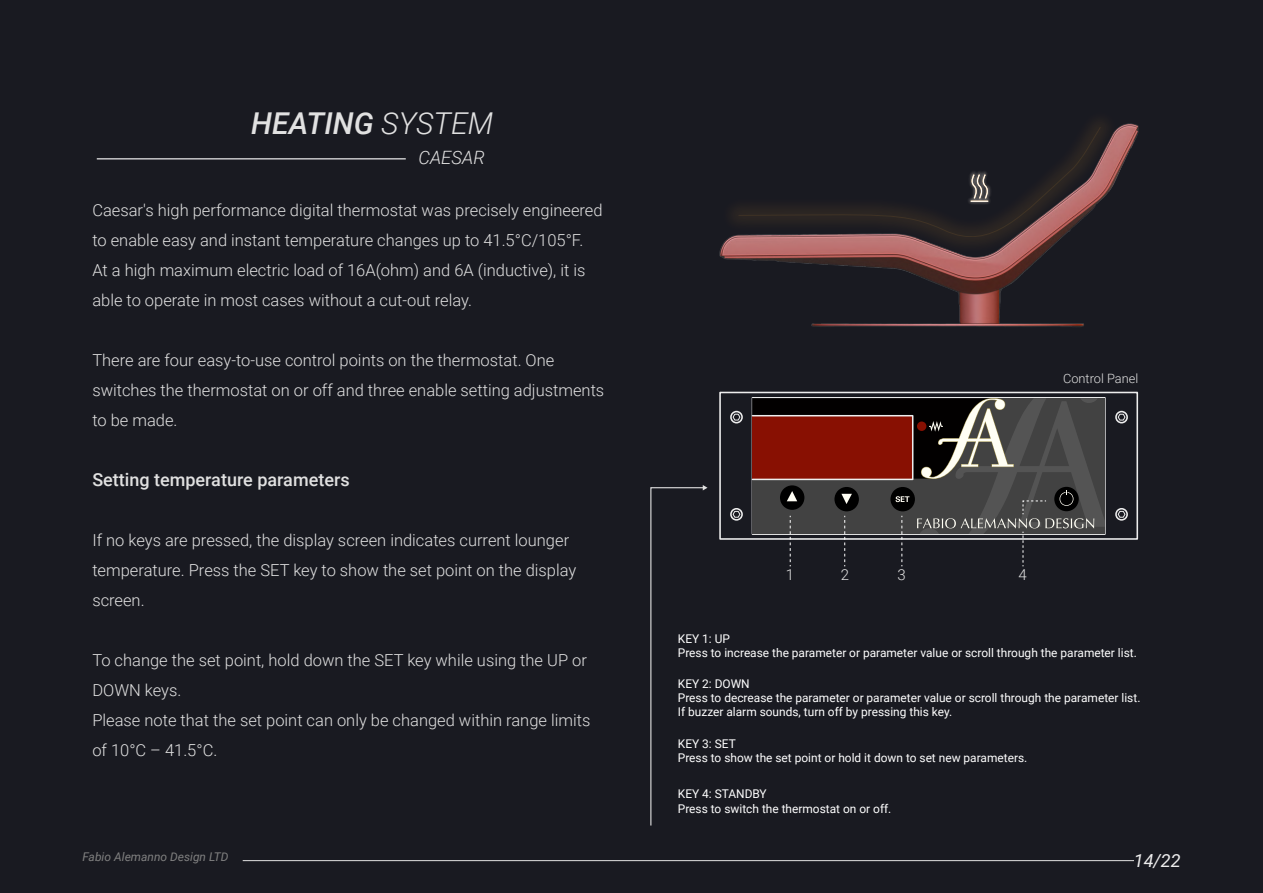
<style>
.page{position:relative;width:1263px;height:893px;background:#191a21}
.page>*{position:absolute;margin:0;border:0;box-sizing:border-box;transform-origin:0 0}
.t1{font:italic 500 30.15px "Roboto";color:#e1e1e1}
.t2{font:italic 300 18.45px "Roboto";color:#e1e1e1}
.t3{font:500 18px "Roboto";color:#e1e1e1}
.t4{font:italic 18px "Roboto";color:#ededed}
.t5{font:300 16.5px/30px "Roboto";color:#e1e1e1}
.t6{font:300 15px "Roboto";color:#e1e1e1}
.t7{font:300 12.75px "Roboto";color:#e1e1e1}
.t8{font:12px/14.4px "Roboto";color:#fff}
.t9{font:italic 12px "Roboto";color:#808080}
.s1{font-weight:300}
</style>
<div class="page">
<hr style="left:243px;top:860px;width:891px;height:1px;background:#e1e1e1">
<img style="left:719px;top:308px;width:420px;height:147px">
<img style="left:719px;top:121px;width:420px;height:187px">
<div style="left:719px;top:392px;width:419px;height:148px;border:2px solid #ededed"></div>
<div style="left:730px;top:411px;width:13px;height:12px;border:2px solid #ededed;border-radius:50%"></div>
<div style="left:730px;top:508px;width:13px;height:13px;border:2px solid #ededed;border-radius:50%"></div>
<div style="left:1115px;top:508px;width:13px;height:13px;border:2px solid #ededed;border-radius:50%"></div>
<div style="left:1115px;top:411px;width:13px;height:12px;border:2px solid #ededed;border-radius:50%"></div>
<svg style="left:733px;top:414px;width:7px;height:6px"></svg>
<svg style="left:733px;top:511px;width:7px;height:6px"></svg>
<svg style="left:1118px;top:511px;width:7px;height:6px"></svg>
<svg style="left:1118px;top:414px;width:7px;height:6px"></svg>
<svg style="left:752px;top:398px;width:353px;height:168px"></svg>
<svg style="left:650px;top:485px;width:57px;height:341px"></svg>
<svg style="left:739px;top:127px;width:361px;height:110px"></svg>
<hr style="left:97px;top:158px;width:309px;height:1px;background:#fff">
<h1 class="t1" style="left:251px;top:102px;width:244px">HEATING <span class="s1">SYSTEM</span></h1>
<p class="t2" style="left:418px;top:144px;width:68px">CAESAR</p>
<p class="t5" style="left:92px;top:194px;width:512px">Caesar's high performance digital thermostat was precisely engineered to enable easy and instant temperature changes up to 41.5°C/105°F.<br>At a high maximum electric load of 16A(ohm) and 6A (inductive), it is able to operate in most cases without a cut-out relay.</p>
<p class="t5" style="left:92px;top:344px;width:513px">There are four easy-to-use control points on the thermostat. One switches the thermostat on or off and three enable setting adjustments to be made.</p>
<p class="t3" style="left:92px;top:467px;width:259px">Setting temperature parameters</p>
<p class="t5" style="left:92px;top:524px;width:485px">If no keys are pressed, the display screen indicates current lounger temperature. Press the SET key to show the set point on the display screen.</p>
<p class="t5" style="left:92px;top:644px;width:499px">To change the set point, hold down the SET key while using the UP or DOWN keys.<br>Please note that the set point can only be changed within range limits of 10°C – 41.5°C.</p>
<p class="t9" style="left:82px;top:848px;width:148px">Fabio Alemanno Design LTD</p>
<p class="t7" style="left:1063px;top:370px;width:77px">Control Panel</p>
<p class="t6" style="left:786px;top:565px;width:10px">1</p>
<p class="t6" style="left:841px;top:565px;width:10px">2</p>
<p class="t6" style="left:897px;top:565px;width:10px">3</p>
<p class="t6" style="left:1019px;top:565px;width:10px">4</p>
<p class="t8" style="left:678px;top:631px;width:460px">KEY 1: UP<br>Press to increase the parameter or parameter value or scroll through the parameter list.</p>
<p class="t8" style="left:678px;top:676px;width:464px">KEY 2: DOWN<br>Press to decrease the parameter or parameter value or scroll through the parameter list.<br>If buzzer alarm sounds, turn off by pressing this key.</p>
<p class="t8" style="left:678px;top:736px;width:351px">KEY 3: SET<br>Press to show the set point or hold it down to set new parameters.</p>
<p class="t8" style="left:678px;top:786px;width:215px">KEY 4: STANDBY<br>Press to switch the thermostat on or off.</p>
<p class="t4" style="left:1134px;top:848px;width:48px">14/22</p>
</div>
